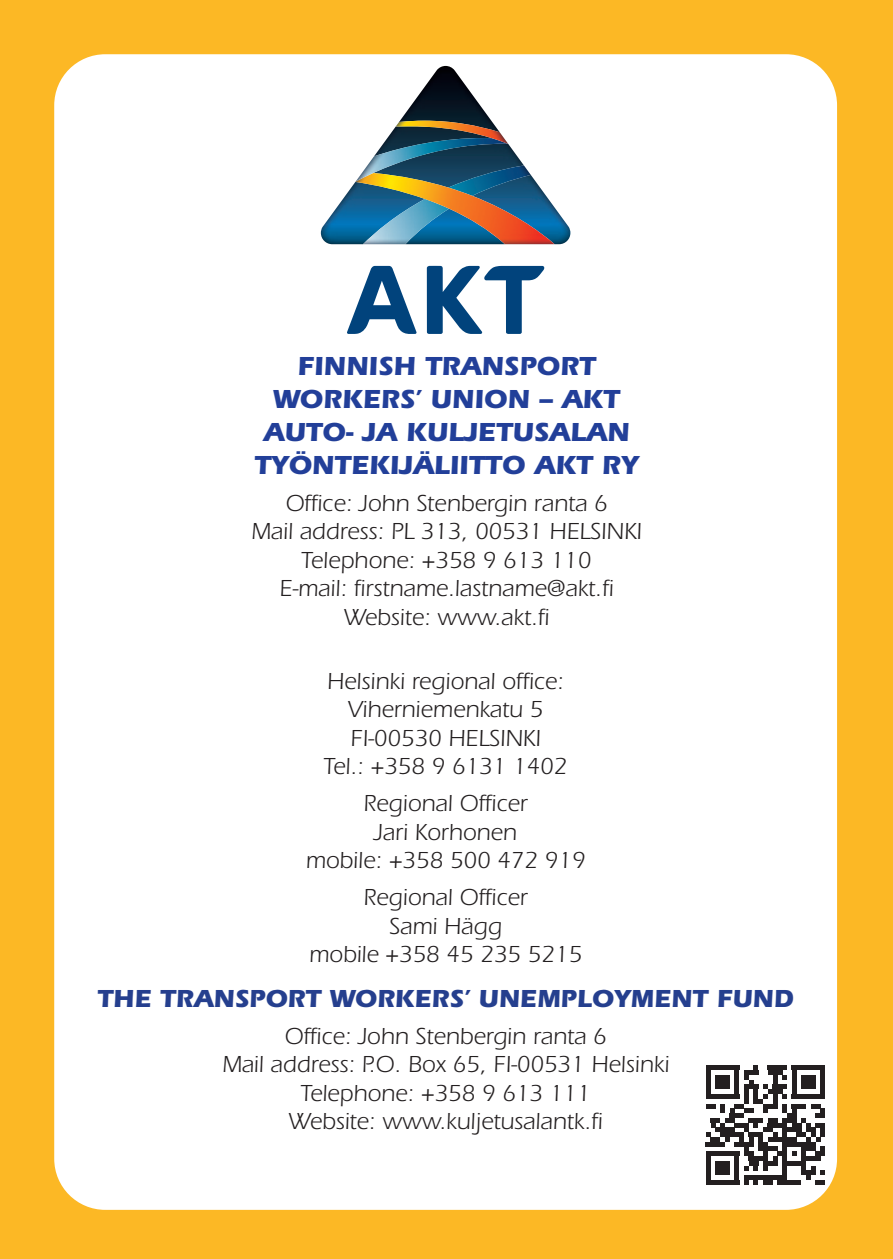
<style>
.page{position:relative;width:893px;height:1259px;background:#fcb825}
.page>*{position:absolute;margin:0;border:0;box-sizing:border-box;transform-origin:0 0}
.t1{font:700 27px/33px "Itc Eras";color:#223f99;text-align:center}
.t2{font:700 25.5px "Itc Eras";color:#253f8e}
.t3{font:24px/28.5px "Itc Eras";color:#231f20;text-align:center}
</style>
<div class="page">
<div style="left:54px;top:54px;width:783px;height:1155px;background:#fff;border-radius:51px"></div>
<svg style="left:347px;top:266px;width:69px;height:68px"></svg>
<svg style="left:427px;top:266px;width:118px;height:68px"></svg>
<img style="left:400px;top:66px;width:92px;height:55px">
<img style="left:387px;top:126px;width:9px;height:12px">
<img style="left:508px;top:144px;width:16px;height:21px">
<img style="left:555px;top:208px;width:15px;height:36px">
<img style="left:321px;top:182px;width:34px;height:62px">
<img style="left:508px;top:165px;width:22px;height:8px">
<img style="left:355px;top:173px;width:200px;height:71px">
<img style="left:356px;top:138px;width:152px;height:44px">
<img style="left:396px;top:121px;width:112px;height:23px">
<svg style="left:706px;top:1065px;width:119px;height:119px"></svg>
<p class="t1" style="left:255px;top:349px;width:385px">FINNISH TRANSPORT<br>WORKERS’ UNION – AKT<br>AUTO- JA KULJETUSALAN<br>TYÖNTEKIJÄLIITTO AKT RY</p>
<p class="t3" style="left:251px;top:489px;width:392px">Office: John Stenbergin ranta 6<br>Mail address: PL 313, 00531 HELSINKI<br>Telephone: +358 9 613 110<br>E-mail: firstname.lastname@akt.fi<br>Website: www.akt.fi</p>
<p class="t3" style="left:324px;top:667px;width:245px">Helsinki regional office:<br>Viherniemenkatu 5<br>FI-00530 HELSINKI<br>Tel.: +358 9 6131 1402</p>
<p class="t3" style="left:306px;top:789px;width:281px">Regional Officer<br>Jari Korhonen<br>mobile: +358 500 472 919</p>
<p class="t3" style="left:309px;top:883px;width:275px">Regional Officer<br>Sami Hägg<br>mobile +358 45 235 5215</p>
<p class="t2" style="left:98px;top:983px;width:697px">THE TRANSPORT WORKERS’ UNEMPLOYMENT FUND</p>
<p class="t3" style="left:222px;top:1022px;width:449px">Office: John Stenbergin ranta 6<br>Mail address: P.O. Box 65, FI-00531 Helsinki Telephone: +358 9 613 111<br>Website: www.kuljetusalantk.fi</p>
</div>
